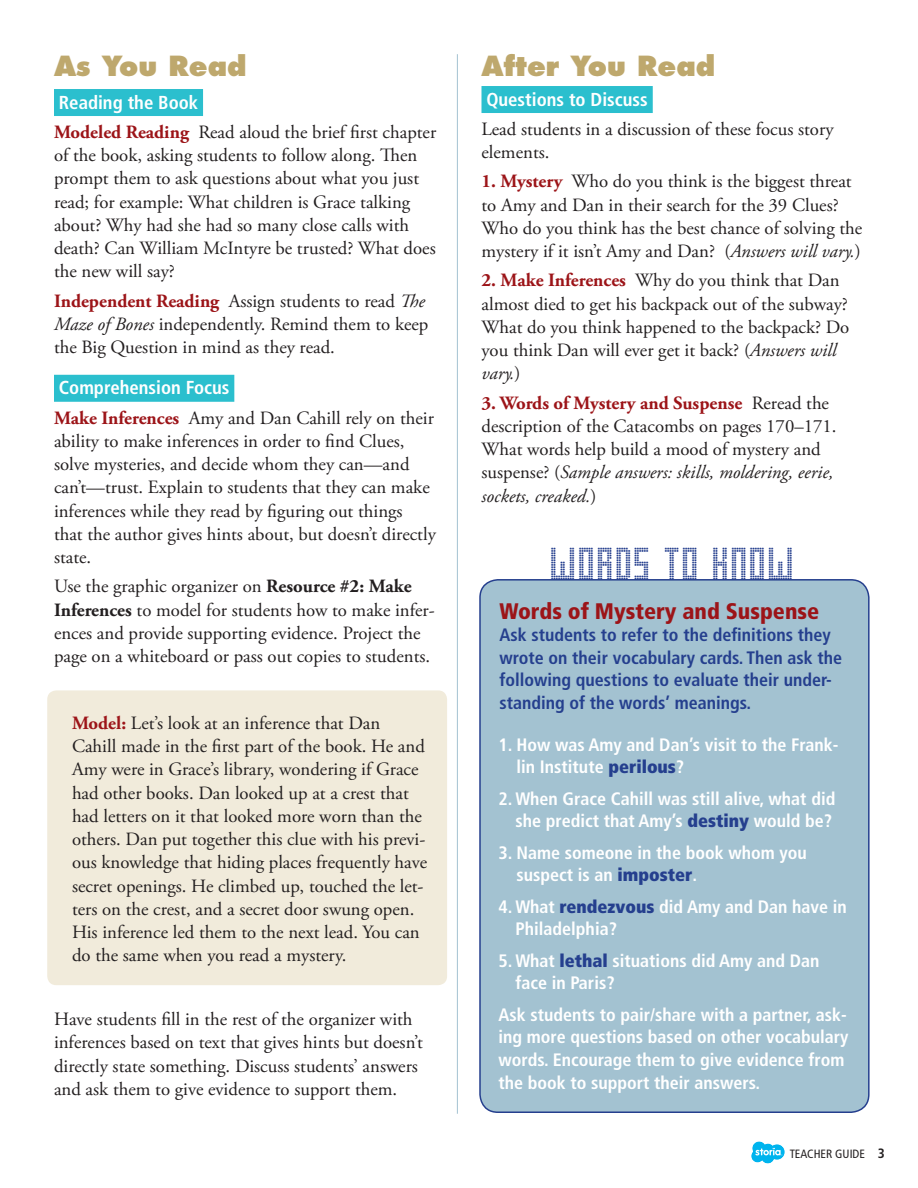
<style>
.page{position:relative;width:918px;height:1188px;background:#fff}
.page>*{position:absolute;margin:0;border:0;box-sizing:border-box;transform-origin:0 0}
.t1{font:46.5px "Pop Led";color:#253f8e}
.body_text{font:800 27px "Futura Infant";color:#bea86d}
.t2{font:900 condensed 22.5px "Frutiger";color:#9c1418}
.body_text-2{font:18.75px/23.2px "Adobe Garamond Pro";color:#231f20}
.b-head{font:18.75px/23.2px "Adobe Garamond Pro";color:#231f20}
.b-head-2{font:700 condensed 18.75px "Frutiger";color:#fff}
.bigQ_bodytext_white{font:700 condensed 18px/22.5px "Frutiger";color:#fff}
.Word2know_introtext{font:700 condensed 18px/22.5px "Frutiger";color:#253f8e}
.t3{font:condensed 12px "Frutiger";color:#231f20}
.s1{font-weight:700;color:#9c1418}
.s2{font-style:italic}
.s3{font-weight:700}
.s4{font-weight:900;color:#253f8e}
.s5{font-weight:700;font-size:13.5px}
</style>
<div class="page">
<svg style="left:751px;top:1141px;width:34px;height:23px"></svg>
<div style="left:47px;top:690px;width:400px;height:295px;background:#f1ebdb;border-radius:9px"></div>
<div style="left:480px;top:580px;width:389px;height:532px;background:#a3c2d1;border-radius:18px"></div>
<div style="left:479px;top:579px;width:391px;height:534px;border:2px solid #253f8e;border-radius:18px"></div>
<div style="left:54px;top:89px;width:149px;height:27px;background:#2bbfce"></div>
<div style="left:54px;top:375px;width:180px;height:27px;background:#2bbfce"></div>
<div style="left:482px;top:86px;width:171px;height:27px;background:#2bbfce"></div>
<hr style="left:457px;top:54px;width:1px;height:1060px;background:#a3c2d1">
<p class="body_text" style="left:54px;top:49px;width:194px">As You Read</p>
<p class="b-head-2" style="left:59px;top:91px;width:141px">Reading the Book</p>
<p class="body_text-2" style="left:54px;top:121px;width:384px"><span class="s1">Modeled Reading</span> Read aloud the brief first chapter of the book, asking students to follow along. Then prompt them to ask questions about what you just read; for example: What children is Grace talking about? Why had she had so many close calls with death? Can William McIntyre be trusted? What does the new will say?</p>
<p class="b-head" style="left:54px;top:290px;width:376px"><span class="s1">Independent Reading</span> Assign students to read <span class="s2">The<br>Maze of Bones</span> independently. Remind them to keep the Big Question in mind as they read.</p>
<p class="b-head-2" style="left:59px;top:377px;width:172px">Comprehension Focus</p>
<p class="body_text-2" style="left:54px;top:407px;width:383px"><span class="s1">Make Inferences</span> Amy and Dan Cahill rely on their ability to make inferences in order to find Clues, solve mysteries, and decide whom they can—and can’t—trust. Explain to students that they can make inferences while they read by figuring out things that the author gives hints about, but doesn’t directly state.</p>
<p class="body_text-2" style="left:54px;top:575px;width:382px">Use the graphic organizer on <span class="s3">Resource #2: Make Inferences</span> to model for students how to make infer&shy;ences and provide supporting evidence. Project the page on a whiteboard or pass out copies to students.</p>
<p class="body_text-2" style="left:72px;top:712px;width:357px"><span class="s1">Model:</span> Let’s look at an inference that Dan Cahill made in the first part of the book. He and Amy were in Grace’s library, wondering if Grace had other books. Dan looked up at a crest that had letters on it that looked more worn than the others. Dan put together this clue with his previ&shy;ous knowledge that hiding places frequently have secret openings. He climbed up, touched the let&shy;ters on the crest, and a secret door swung open.<br>His inference led them to the next lead. You can do the same when you read a mystery.</p>
<p class="body_text-2" style="left:54px;top:1008px;width:370px">Have students fill in the rest of the organizer with inferences based on text that gives hints but doesn’t directly state something. Discuss students’ answers and ask them to give evidence to support them.</p>
<p class="body_text" style="left:482px;top:49px;width:235px">After You Read</p>
<p class="b-head-2" style="left:486px;top:88px;width:163px">Questions to Discuss</p>
<p class="body_text-2" style="left:482px;top:118px;width:354px">Lead students in a discussion of these focus story elements.</p>
<p class="body_text-2" style="left:482px;top:170px;width:382px"><span class="s1">1. Mystery</span> Who do you think is the biggest threat to Amy and Dan in their search for the 39 Clues?<br>Who do you think has the best chance of solving the mystery if it isn’t Amy and Dan? (<span class="s2">Answers will vary.</span>)</p>
<p class="body_text-2" style="left:482px;top:269px;width:369px"><span class="s1">2. Make Inferences</span> Why do you think that Dan almost died to get his backpack out of the subway?<br>What do you think happened to the backpack? Do you think Dan will ever get it back? (<span class="s2">Answers will vary.</span>)</p>
<p class="body_text-2" style="left:482px;top:392px;width:357px"><span class="s1">3. Words of Mystery and Suspense</span> Reread the description of the Catacombs on pages 170–171.<br>What words help build a mood of mystery and suspense? (<span class="s2">Sample answers: skills, moldering, eerie, sockets, creaked.</span>)</p>
<p class="t1" style="left:551px;top:539px;width:247px">WORDS TO KNOW</p>
<p class="t2" style="left:499px;top:597px;width:321px">Words of Mystery and Suspense</p>
<p class="Word2know_introtext" style="left:499px;top:624px;width:344px">Ask students to refer to the definitions they wrote on their vocabulary cards. Then ask the following questions to evaluate their under&shy;standing of the words’ meanings.</p>
<p class="bigQ_bodytext_white" style="left:517px;top:733px;width:324px;text-indent:-18px">1. How was Amy and Dan’s visit to the Frank&shy;lin Institute <span class="s4">perilous</span>?</p>
<p class="bigQ_bodytext_white" style="left:499px;top:787px;width:338px;text-align:right">2. When Grace Cahill was still alive, what did she predict that Amy’s <span class="s4">destiny</span> would be?</p>
<p class="bigQ_bodytext_white" style="left:517px;top:841px;width:292px;text-indent:-18px">3. Name someone in the book whom you suspect is an <span class="s4">imposter</span>.</p>
<p class="bigQ_bodytext_white" style="left:516px;top:895px;width:333px;text-indent:-17px">4. What <span class="s4">rendezvous</span> did Amy and Dan have in<br>Philadelphia?</p>
<p class="bigQ_bodytext_white" style="left:516px;top:949px;width:305px;text-indent:-17px">5. What <span class="s4">lethal</span> situations did Amy and Dan face in Paris?</p>
<p class="bigQ_bodytext_white" style="left:499px;top:1003px;width:351px">Ask students to pair/share with a partner, ask&shy;ing more questions based on other vocabulary words. Encourage them to give evidence from the book to support their answers.</p>
<p class="t3" style="left:790px;top:1146px;width:97px">TEACHER GUIDE <span class="s5">3</span></p>
</div>
